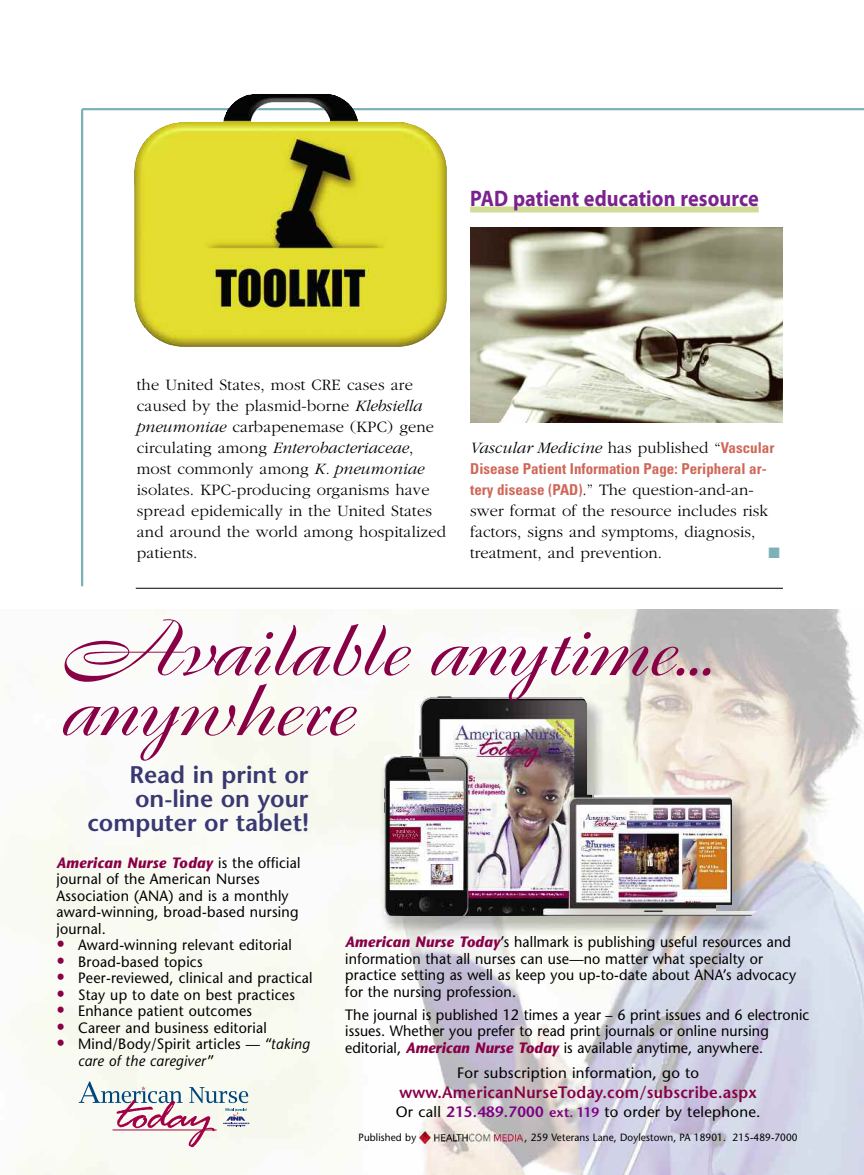
<style>
.page{position:relative;width:864px;height:1175px;background:#fff}
.page>*{position:absolute;margin:0;border:0;box-sizing:border-box;transform-origin:0 0}
.t1{font:76.5px/60px "Boulevard";letter-spacing:-.02em;color:#880046;scale:1.18 1}
.t2{font:600 24px/24px "Stone Sans";color:#393872;text-align:right}
.t3{font:700 22.5px "Myriad Pro";letter-spacing:.005em;color:#7a228d;scale:.9 1}
.t4{font:300 16.5px/21px "Garamond";letter-spacing:.01em;color:#000}
.t5{font:600 16.5px "Stone Sans";letter-spacing:.015em;color:#880046;scale:.95 1}
.t6{font:italic 300 16.5px "Garamond";color:#000}
.t7{font:15px/16.5px "Stone Sans";letter-spacing:.015em;color:#000;scale:.95 1}
.t8{font:15px "Stone Sans";letter-spacing:.015em;color:#000}
.t9{font:700 condensed 15px "Univers";color:#cf6758}
.t10{font:15px "Zapf Dingbats ITC";color:#7db1b9}
.t11{font:10.5px "Stone Sans";letter-spacing:.01em;color:#000;scale:.95 1}
.s1{font-style:italic}
.s2{font-style:normal}
.s3{font-family:"Univers";font-weight:700;font-style:normal;font-stretch:condensed;font-size:15px;color:#cf6758}
.s4{font-family:"Univers";font-weight:700;font-stretch:condensed;font-size:15px;color:#cf6758}
.s5{font-weight:700;font-style:italic;color:#880046}
.s6{font-size:18px;color:#880046}
.s7{font-weight:600;color:#7c0082}
.s8{font-weight:600;font-size:13.5px;color:#7c0082}
</style>
<div class="page">
<div style="left:470px;top:206px;width:289px;height:6px;background:#cfdd96"></div>
<hr style="left:81px;top:109px;width:2px;height:477px;background:#7db1b9">
<hr style="left:82px;top:108px;width:782px;height:2px;background:#7db1b9">
<img style="left:471px;top:227px;width:312px;height:196px">
<img style="left:133px;top:94px;width:314px;height:253px">
<hr style="left:136px;top:588px;width:647px;height:1px;background:#000">
<img style="left:0;top:609px;width:864px;height:565px">
<img style="left:384px;top:697px;width:373px;height:219px">
<img style="left:420px;top:1131px;width:103px;height:12px">
<svg style="left:79px;top:1081px;width:170px;height:66px"></svg>
<h3 class="t3" style="left:470px;top:190px;width:322px">PAD patient education resource</h3>
<p class="t4" style="left:137px;top:374px;width:311px">the United States, most CRE cases are caused by the plasmid-borne <span class="s1">Klebsiella pneumoniae</span> carbapenemase (KPC) gene circulating among <span class="s1">Enterobacteriaceae</span>, most commonly among <span class="s1">K. pneumoniae </span>isolates. KPC-producing organisms have spread epidemically in the United States and around the world among hospitalized patients.</p>
<p class="t6" style="left:470px;top:438px;width:306px">Vascular Medicine <span class="s2">has published “</span><span class="s3">Vascular</span></p>
<p class="t9" style="left:470px;top:463px;width:298px">Disease Patient Information Page: Peripheral ar-</p>
<p class="t4" style="left:470px;top:479px;width:300px"><span class="s4">tery disease (PAD)</span>.” The question-and-an&shy;swer format of the resource includes risk factors, signs and symptoms, diagnosis, treatment, and prevention.</p>
<p class="t10" style="left:768px;top:544px;width:13px">■</p>
<h1 class="t1" style="left:59px;top:628px;width:558px">Available anytime... anywhere</h1>
<h2 class="t2" style="left:88px;top:765px;width:223px">Read in print or on-line on your computer or tablet!</h2>
<p class="t7" style="left:56px;top:855px;width:259px"><span class="s5">American Nurse Today</span> is the official journal of the American Nurses<br>Association (ANA) and is a monthly award-winning, broad-based nursing journal.</p>
<p class="t7" style="left:56px;top:938px;width:249px"><span class="s6">•</span> Award-winning relevant editorial</p>
<p class="t7" style="left:56px;top:954px;width:155px"><span class="s6">•</span> Broad-based topics</p>
<p class="t7" style="left:56px;top:971px;width:271px"><span class="s6">•</span> Peer-reviewed, clinical and practical</p>
<p class="t7" style="left:56px;top:987px;width:252px"><span class="s6">•</span> Stay up to date on best practices</p>
<p class="t7" style="left:56px;top:1004px;width:207px"><span class="s6">•</span> Enhance patient outcomes</p>
<p class="t7" style="left:56px;top:1020px;width:223px"><span class="s6">•</span> Career and business editorial</p>
<p class="t7" style="left:78px;top:1037px;width:245px;text-indent:-22px"><span class="s6">•</span> Mind/Body/Spirit articles — “<span class="s1">taking care of the caregiver</span> ”</p>
<p class="t7" style="left:345px;top:935px;width:476px"><span class="s5">American Nurse Today</span>’s hallmark is publishing useful resources and information that all nurses can use—no matter what specialty or practice setting as well as keep you up-to-date about ANA’s advocacy for the nursing profession.</p>
<p class="t7" style="left:345px;top:1007px;width:490px">The journal is published 12 times a year – 6 print issues and 6 electronic issues. Whether you prefer to read print journals or online nursing editorial, <span class="s5">American Nurse Today</span> is available anytime, anywhere.</p>
<p class="t8" style="left:457px;top:1067px;width:244px">For subscription information, go to</p>
<p class="t5" style="left:399px;top:1085px;width:378px">www.AmericanNurseToday.com/subscribe.aspx</p>
<p class="t8" style="left:396px;top:1106px;width:366px">Or call <span class="s7">215.489.7000</span> <span class="s8">ext. 119</span> to order by telephone.</p>
<p class="t11" style="left:359px;top:1133px;width:62px">Published by</p>
<p class="t11" style="left:524px;top:1133px;width:289px">, 259 Veterans Lane, Doylestown, PA 18901. 215-489-7000</p>
</div>
